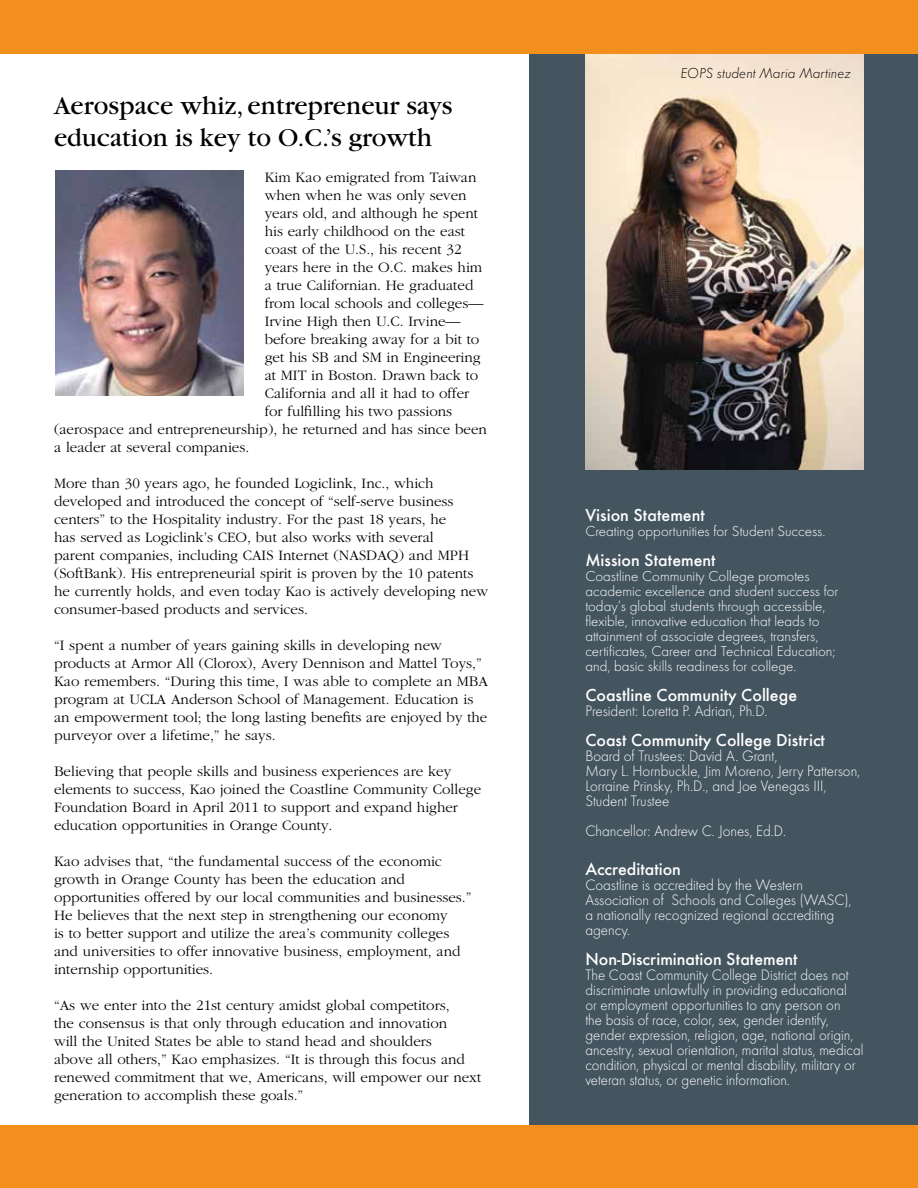
<style>
.page{position:relative;width:918px;height:1188px;background:#fff}
.page>*{position:absolute;margin:0;border:0;box-sizing:border-box;transform-origin:0 0}
.t1{font:27px/32.4px "Garamond";color:#000}
.t2{font:500 18px "Futura T";color:#fff}
.t3{font:300 15.75px/15px "Futura T";color:#fff;scale:.94 1}
.t4{font:300 15.75px/15px "Futura T";color:#fff;scale:.95 1}
.t5{font:300 15px/18px "Garamond";color:#000}
.t6{font:300 15px/15px "Futura T";color:#fff}
.t7{font:italic 300 15px "Futura T";color:#000}
</style>
<div class="page">
<div style="left:529px;top:54px;width:389px;height:1071px;background:#455560"></div>
<div style="left:0;top:0;width:918px;height:54px;background:#f3901d"></div>
<div style="left:0;top:1125px;width:918px;height:63px;background:#f3901d"></div>
<img style="left:585px;top:54px;width:279px;height:416px">
<img style="left:56px;top:171px;width:188px;height:224px">
<h1 class="t1" style="left:54px;top:89px;width:400px">Aerospace whiz, entrepreneur says education is key to O.C.’s growth</h1>
<p class="t5" style="left:265px;top:168px;width:213px">Kim Kao emigrated from Taiwan</p>
<p class="t5" style="left:265px;top:186px;width:203px">when when he was only seven</p>
<p class="t5" style="left:265px;top:204px;width:215px">years old, and although he spent</p>
<p class="t5" style="left:265px;top:222px;width:202px">his early childhood on the east</p>
<p class="t5" style="left:265px;top:240px;width:198px">coast of the U.S., his recent 32</p>
<p class="t5" style="left:265px;top:258px;width:219px">years here in the O.C. makes him</p>
<p class="t5" style="left:265px;top:276px;width:210px">a true Californian. He graduated</p>
<p class="t5" style="left:265px;top:294px;width:220px">from local schools and colleges—</p>
<p class="t5" style="left:265px;top:312px;width:197px">Irvine High then U.C. Irvine—</p>
<p class="t5" style="left:265px;top:330px;width:216px">before breaking away for a bit to</p>
<p class="t5" style="left:265px;top:348px;width:218px">get his SB and SM in Engineering</p>
<p class="t5" style="left:265px;top:366px;width:215px">at MIT in Boston. Drawn back to</p>
<p class="t5" style="left:265px;top:384px;width:206px">California and all it had to offer</p>
<p class="t5" style="left:265px;top:402px;width:189px">for fulfilling his two passions</p>
<p class="t5" style="left:54px;top:420px;width:434px">(aerospace and entrepreneurship), he returned and has since been</p>
<p class="t5" style="left:54px;top:438px;width:197px">a leader at several companies.</p>
<p class="t5" style="left:54px;top:474px;width:436px">More than 30 years ago, he founded Logiclink, Inc., which developed and introduced the concept of “self-serve business centers” to the Hospitality industry. For the past 18 years, he<br>has served as Logiclink’s CEO, but also works with several<br>parent companies, including CAIS Internet (NASDAQ) and MPH (SoftBank). His entrepreneurial spirit is proven by the 10 patents he currently holds, and even today Kao is actively developing new consumer-based products and services.</p>
<p class="t5" style="left:54px;top:636px;width:436px">“I spent a number of years gaining skills in developing new products at Armor All (Clorox), Avery Dennison and Mattel Toys,” Kao remembers. “During this time, I was able to complete an MBA program at UCLA Anderson School of Management. Education is an empowerment tool; the long lasting benefits are enjoyed by the purveyor over a lifetime,” he says.</p>
<p class="t5" style="left:54px;top:762px;width:429px">Believing that people skills and business experiences are key elements to success, Kao joined the Coastline Community College Foundation Board in April 2011 to support and expand higher education opportunities in Orange County.</p>
<p class="t5" style="left:54px;top:852px;width:419px">Kao advises that, “the fundamental success of the economic growth in Orange County has been the education and opportunities offered by our local communities and businesses.” He believes that the next step in strengthening our economy<br>is to better support and utilize the area’s community colleges and universities to offer innovative business, employment, and internship opportunities.</p>
<p class="t5" style="left:54px;top:996px;width:429px">“As we enter into the 21st century amidst global competitors,<br>the consensus is that only through education and innovation<br>will the United States be able to stand head and shoulders<br>above all others,” Kao emphasizes. “It is through this focus and renewed commitment that we, Americans, will empower our next generation to accomplish these goals.”</p>
<p class="t7" style="left:680px;top:64px;width:172px">EOPS student Maria Martinez</p>
<p class="t2" style="left:585px;top:505px;width:121px">Vision Statement</p>
<p class="t6" style="left:585px;top:524px;width:242px">Creating opportunities for Student Success.</p>
<p class="t2" style="left:585px;top:550px;width:132px">Mission Statement</p>
<p class="t6" style="left:585px;top:569px;width:255px">Coastline Community College promotes academic excellence and student success for today’s global students through accessible, flexible, innovative education that leads to attainment of associate degrees, transfers, certificates, Career and Technical Education; and, basic skills readiness for college.</p>
<p class="t2" style="left:585px;top:685px;width:213px">Coastline Community College</p>
<p class="t4" style="left:585px;top:703px;width:193px">President: Loretta P. Adrian, Ph.D.</p>
<p class="t2" style="left:585px;top:730px;width:241px">Coast Community College District</p>
<p class="t4" style="left:585px;top:748px;width:291px">Board of Trustees: David A. Grant,<br>Mary L. Hornbuckle, Jim Moreno, Jerry Patterson, Lorraine Prinsky, Ph.D., and Joe Venegas III, Student Trustee</p>
<p class="t4" style="left:585px;top:823px;width:213px">Chancellor: Andrew C. Jones, Ed.D.</p>
<p class="t2" style="left:585px;top:859px;width:97px">Accreditation</p>
<p class="t4" style="left:585px;top:877px;width:282px">Coastline is accredited by the Western Association of Schools and Colleges (WASC), a nationally recognized regional accrediting agency.</p>
<p class="t2" style="left:585px;top:949px;width:214px">Non-Discrimination Statement</p>
<p class="t3" style="left:585px;top:967px;width:297px">The Coast Community College District does not discriminate unlawfully in providing educational<br>or employment opportunities to any person on<br>the basis of race, color, sex, gender identify, gender expression, religion, age, national origin, ancestry, sexual orientation, marital status, medical condition, physical or mental disability, military or veteran status, or genetic information.</p>
</div>
